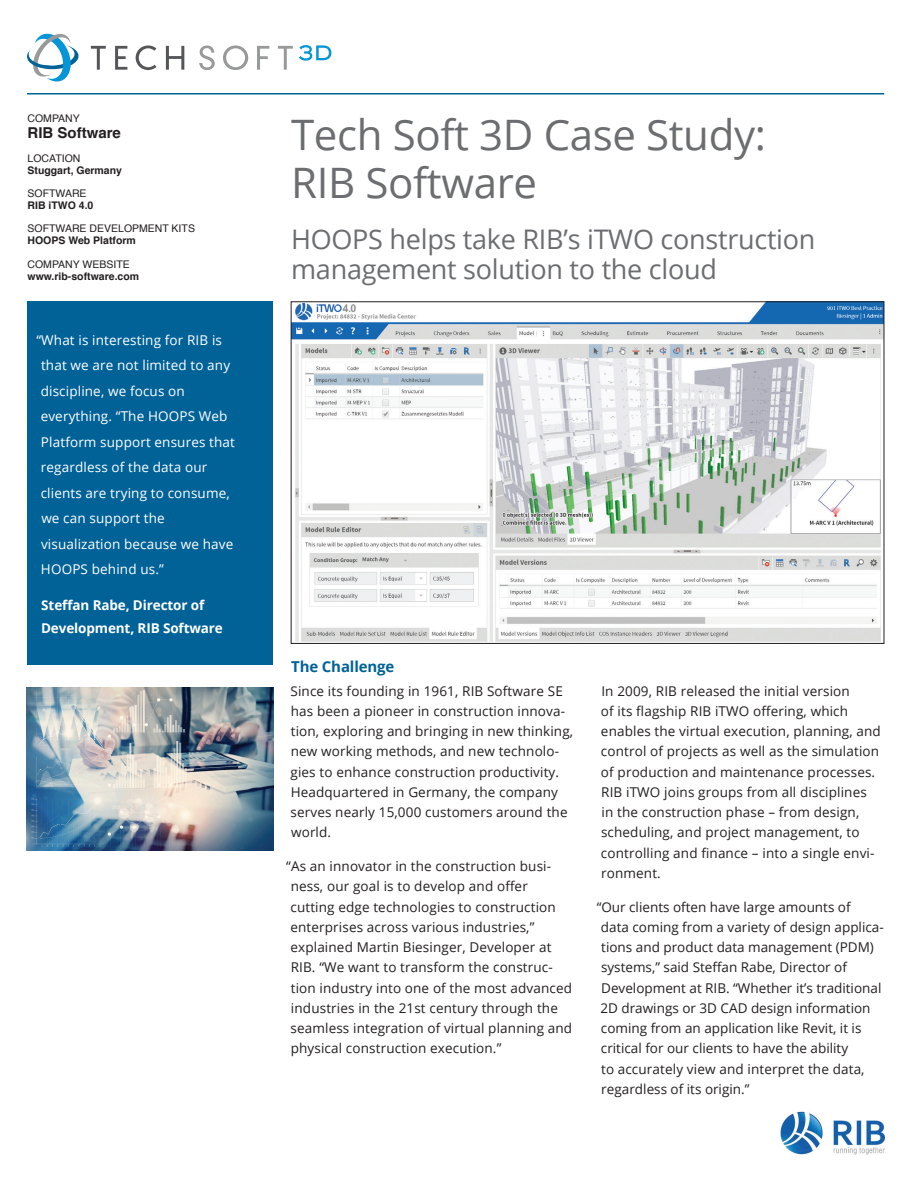
<style>
.page{position:relative;width:918px;height:1188px;background:#fff}
.page>*{position:absolute;margin:0;border:0;box-sizing:border-box;transform-origin:0 0}
.t1{font:42px/48px "Open Sans";letter-spacing:-.01em;color:#6c6d70}
.t2{font:27px/30px "Open Sans";letter-spacing:-.01em;color:#6c6d70}
.t3{font:700 15px "Open Sans";letter-spacing:-.01em;color:#016298}
.t4{font:700 15px "Helvetica";color:#231f20}
.t5{font:13.5px/20.2px "Open Sans";letter-spacing:.01em;color:#231f20}
.t6{font:13.5px/25.5px "Open Sans";letter-spacing:.01em;color:#fff}
.t7{font:700 13.5px/22.5px "Open Sans";letter-spacing:-.01em;color:#fff}
.t8{font:700 10.5px "Helvetica";color:#231f20}
.t9{font:10.5px "Helvetica";color:#231f20}
</style>
<div class="page">
<div style="left:27px;top:302px;width:246px;height:363px;background:#016298"></div>
<img style="left:293px;top:303px;width:589px;height:339px">
<img style="left:27px;top:687px;width:246px;height:164px">
<hr style="left:27px;top:93px;width:857px;height:1px;background:#016298">
<img style="left:780px;top:1111px;width:104px;height:44px">
<svg style="left:299px;top:45px;width:32px;height:16px"></svg>
<svg style="left:91px;top:46px;width:15px;height:24px"></svg>
<svg style="left:115px;top:46px;width:12px;height:24px"></svg>
<svg style="left:136px;top:45px;width:21px;height:25px"></svg>
<svg style="left:166px;top:46px;width:18px;height:24px"></svg>
<svg style="left:199px;top:45px;width:16px;height:25px"></svg>
<svg style="left:223px;top:45px;width:25px;height:25px"></svg>
<svg style="left:257px;top:46px;width:12px;height:24px"></svg>
<svg style="left:278px;top:46px;width:15px;height:24px"></svg>
<svg style="left:27px;top:33px;width:52px;height:49px"></svg>
<p class="t9" style="left:28px;top:110px;width:54px">COMPANY</p>
<p class="t4" style="left:28px;top:121px;width:95px">RIB Software</p>
<p class="t9" style="left:28px;top:150px;width:54px">LOCATION</p>
<p class="t8" style="left:28px;top:162px;width:96px">Stuggart, Germany</p>
<p class="t9" style="left:28px;top:185px;width:61px">SOFTWARE</p>
<p class="t8" style="left:28px;top:197px;width:67px">RIB iTWO 4.0</p>
<p class="t9" style="left:28px;top:221px;width:169px">SOFTWARE DEVELOPMENT KITS</p>
<p class="t8" style="left:28px;top:232px;width:110px">HOOPS Web Platform</p>
<p class="t9" style="left:28px;top:256px;width:104px">COMPANY WEBSITE</p>
<p class="t8" style="left:28px;top:268px;width:113px">www.rib-software.com</p>
<p class="t6" style="left:41px;top:327px;width:196px;text-indent:-4px">“What is interesting for RIB is that we are not limited to any discipline, we focus on everything. “The HOOPS Web<br>Platform support ensures that regardless of the data our clients are trying to consume, we can support the visualization because we have<br>HOOPS behind us.”</p>
<p class="t7" style="left:41px;top:594px;width:183px">Steffan Rabe, Director of<br>Development, RIB Software</p>
<h1 class="t1" style="left:291px;top:109px;width:476px">Tech Soft 3D Case Study:<br>RIB Software</h1>
<h2 class="t2" style="left:291px;top:223px;width:526px">HOOPS helps take RIB’s iTWO construction management solution to the cloud</h2>
<p class="t3" style="left:291px;top:656px;width:105px">The Challenge</p>
<p class="t5" style="left:291px;top:680px;width:284px">Since its founding in 1961, RIB Software SE has been a pioneer in construction innova&shy;tion, exploring and bringing in new thinking, new working methods, and new technolo&shy;gies to enhance construction productivity.<br>Headquartered in Germany, the company serves nearly 15,000 customers around the world.</p>
<p class="t5" style="left:290px;top:856px;width:283px;text-indent:-4px">“As an innovator in the construction busi&shy;ness, our goal is to develop and offer cutting edge technologies to construction enterprises across various industries,” explained Martin Biesinger, Developer at RIB. “We want to transform the construc&shy;tion industry into one of the most advanced industries in the 21st century through the seamless integration of virtual planning and physical construction execution.”</p>
<p class="t5" style="left:601px;top:680px;width:281px">In 2009, RIB released the initial version<br>of its flagship RIB iTWO offering, which enables the virtual execution, planning, and control of projects as well as the simulation of production and maintenance processes.<br>RIB iTWO joins groups from all disciplines in the construction phase – from design, scheduling, and project management, to controlling and finance – into a single envi&shy;ronment.</p>
<p class="t5" style="left:597px;top:896px;width:289px">“Our clients often have large amounts of<br>data coming from a variety of design applica&shy;tions and product data management (PDM) systems,” said Steffan Rabe, Director of Development at RIB. “Whether it’s traditional 2D drawings or 3D CAD design information coming from an application like Revit, it is critical for our clients to have the ability<br>to accurately view and interpret the data, regardless of its origin.”</p>
</div>
